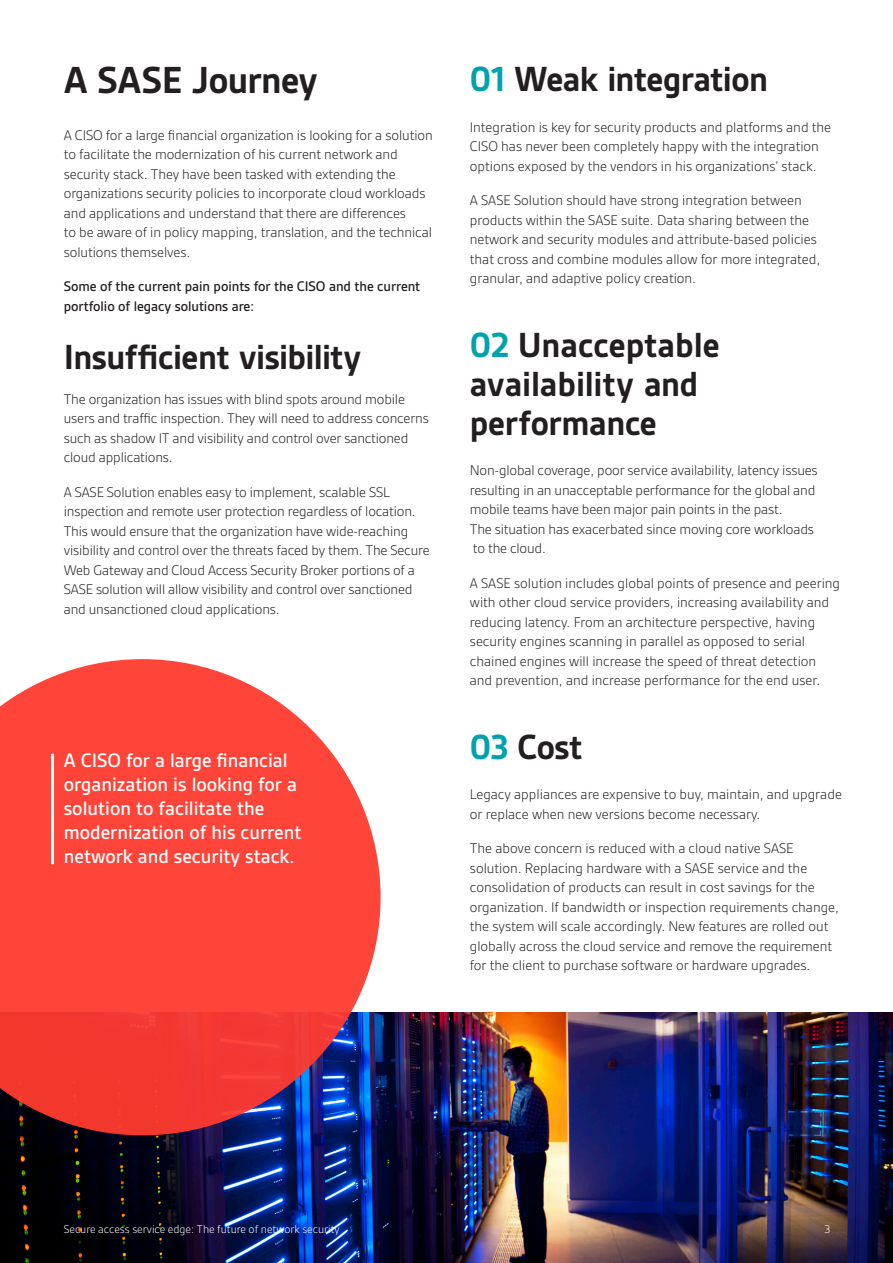
<style>
.page{position:relative;width:893px;height:1263px;background:#fff}
.page>*{position:absolute;margin:0;border:0;box-sizing:border-box;transform-origin:0 0}
.Header_List_level_1{font:700 40.5px "Gesta";letter-spacing:-.015em;color:#231f20}
.Body_text{font:700 37.5px/39px "Gesta";letter-spacing:-.01em;color:#231f20}
.Large_box_text{font:500 21px/24px "Gesta";color:#fff}
.Body_text-2{font:300 15px/19.5px "Gesta";letter-spacing:-.005em;color:#231f20}
.Body_text-3{font:500 15px/19.5px "Gesta";letter-spacing:-.005em;color:#231f20}
.box_text{font:300 12px "Gesta";color:#fff}
.Body_text-4{font:300 12px "Gesta";color:#fff}
.s1{color:#00a3ad}
</style>
<div class="page">
<img style="left:0;top:1012px;width:893px;height:251px">
<svg style="left:0;top:659px;width:381px;height:476px;fill:#ff4439"></svg>
<hr style="left:51px;top:754px;width:3px;height:110px;background:#fff">
<p class="Header_List_level_1" style="left:64px;top:57px;width:256px">A SASE Journey</p>
<p class="Body_text-2" style="left:64px;top:125px;width:371px">A CISO for a large financial organization is looking for a solution to facilitate the modernization of his current network and security stack. They have been tasked with extending the organizations security policies to incorporate cloud workloads and applications and understand that there are differences<br>to be aware of in policy mapping, translation, and the technical solutions themselves.</p>
<p class="Body_text-3" style="left:64px;top:277px;width:358px">Some of the current pain points for the CISO and the current portfolio of legacy solutions are:</p>
<p class="Body_text" style="left:64px;top:338px;width:299px">Insufficient visibility</p>
<p class="Body_text-2" style="left:64px;top:389px;width:367px">The organization has issues with blind spots around mobile users and traffic inspection. They will need to address concerns such as shadow IT and visibility and control over sanctioned cloud applications.</p>
<p class="Body_text-2" style="left:64px;top:482px;width:367px">A SASE Solution enables easy to implement, scalable SSL inspection and remote user protection regardless of location.<br>This would ensure that the organization have wide-reaching visibility and control over the threats faced by them. The Secure Web Gateway and Cloud Access Security Broker portions of a SASE solution will allow visibility and control over sanctioned and unsanctioned cloud applications.</p>
<p class="Large_box_text" style="left:64px;top:748px;width:239px">A CISO for a large financial organization is looking for a solution to facilitate the modernization of his current network and security stack.</p>
<p class="Body_text" style="left:470px;top:60px;width:300px"><span class="s1">01</span> Weak integration</p>
<p class="Body_text-2" style="left:470px;top:117px;width:363px">Integration is key for security products and platforms and the<br>CISO has never been completely happy with the integration options exposed by the vendors in his organizations’ stack.</p>
<p class="Body_text-2" style="left:470px;top:190px;width:352px">A SASE Solution should have strong integration between products within the SASE suite. Data sharing between the network and security modules and attribute-based policies that cross and combine modules allow for more integrated, granular, and adaptive policy creation.</p>
<p class="Body_text" style="left:470px;top:325px;width:251px"><span class="s1">02</span> Unacceptable availability and performance</p>
<p class="Body_text-2" style="left:470px;top:460px;width:349px">Non-global coverage, poor service availability, latency issues resulting in an unacceptable performance for the global and mobile teams have been major pain points in the past.<br>The situation has exacerbated since moving core workloads to the cloud.</p>
<p class="Body_text-2" style="left:470px;top:573px;width:372px">A SASE solution includes global points of presence and peering with other cloud service providers, increasing availability and reducing latency. From an architecture perspective, having security engines scanning in parallel as opposed to serial chained engines will increase the speed of threat detection and prevention, and increase performance for the end user.</p>
<p class="Body_text" style="left:470px;top:727px;width:114px"><span class="s1">03</span> Cost</p>
<p class="Body_text-2" style="left:470px;top:784px;width:374px">Legacy appliances are expensive to buy, maintain, and upgrade or replace when new versions become necessary.</p>
<p class="Body_text-2" style="left:470px;top:838px;width:371px">The above concern is reduced with a cloud native SASE solution. Replacing hardware with a SASE service and the consolidation of products can result in cost savings for the organization. If bandwidth or inspection requirements change, the system will scale accordingly. New features are rolled out globally across the cloud service and remove the requirement for the client to purchase software or hardware upgrades.</p>
<p class="box_text" style="left:64px;top:1222px;width:277px">Secure access service edge: The future of network security</p>
<p class="Body_text-4" style="left:824px;top:1222px;width:7px">3</p>
</div>
